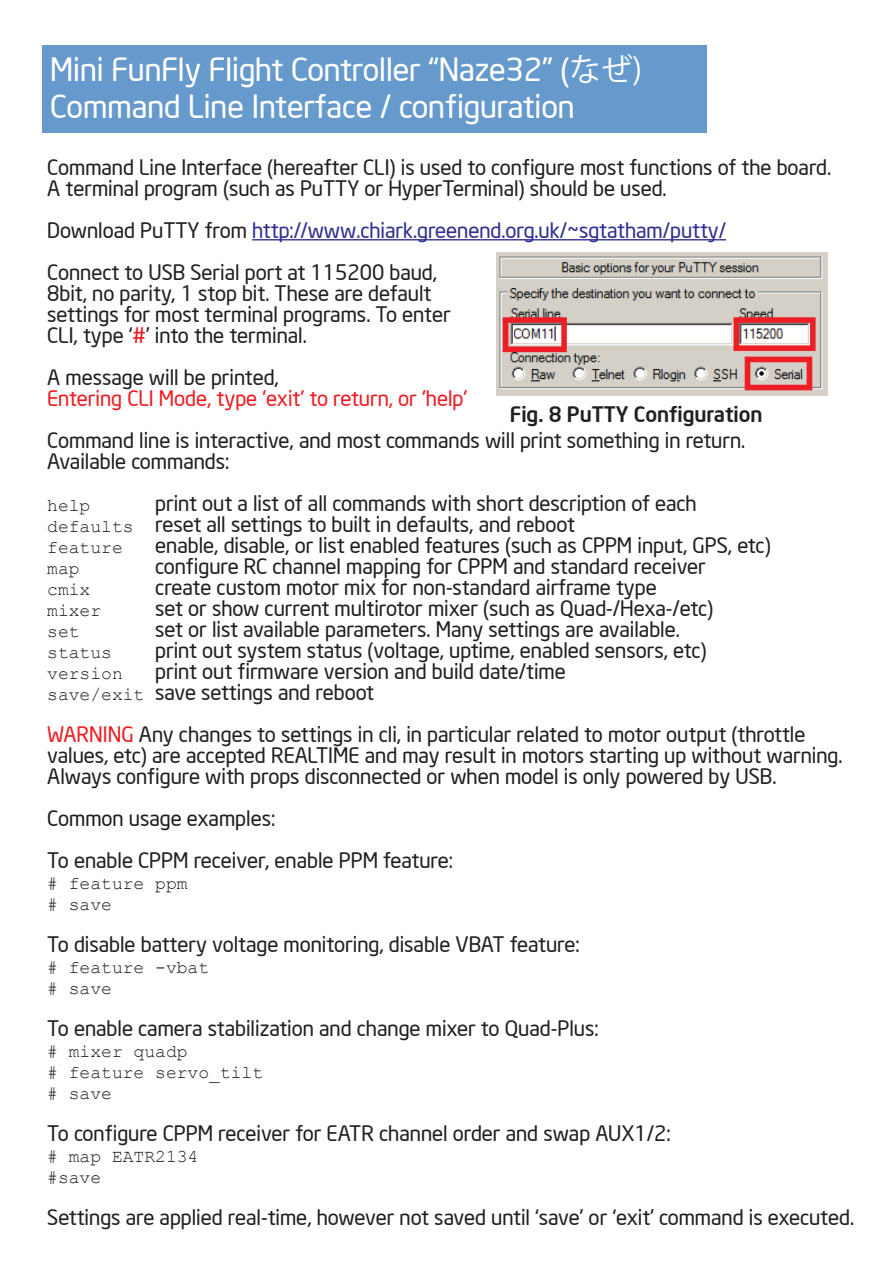
<style>
.page{position:relative;width:893px;height:1263px;background:#fff}
.page>*{position:absolute;margin:0;border:0;box-sizing:border-box;transform-origin:0 0}
.t1{font:31.5px/37.8px "Neo Sans Intel";color:#fff}
.t2{font:21px/21px "Neo Sans Intel";color:#231f20}
.t3{font:21px "Neo Sans Intel";color:#ee1d23}
.t4{font:500 21px "Neo Sans Intel";color:#231f20}
.t5{font:18px/21px "Courier New";color:#231f20}
.s1{font-family:"Koz Go Pro"}
.s2{color:#2e3092}
.s3{color:#ee1d23}
.s4{font-family:"Courier New";font-size:18px}
</style>
<div class="page">
<div style="left:42px;top:46px;width:664px;height:87px;background:#69c"></div>
<hr style="left:252px;top:239px;width:474px;height:1px;background:#2e3092">
<img style="left:496px;top:252px;width:332px;height:144px">
<h1 class="t1" style="left:50px;top:50px;width:594px">Mini FunFly Flight Controller “Naze32” (<span class="s1">なぜ)<br></span>Command Line Interface / configuration</h1>
<p class="t2" style="left:47px;top:157px;width:785px">Command Line Interface (hereafter CLI) is used to configure most functions of the board.<br>A terminal program (such as PuTTY or HyperTerminal) should be used.</p>
<p class="t2" style="left:47px;top:209px;width:680px;line-height:42px">Download PuTTY from <span class="s2">http://www.chiark.greenend.org.uk/~sgtatham/putty/<br></span>Connect to USB Serial port at 115200 baud,</p>
<p class="t2" style="left:47px;top:283px;width:405px">8bit, no parity, 1 stop bit. These are default settings for most terminal programs. To enter<br>CLI, type ‘<span class="s3">#</span>’ into the terminal.</p>
<p class="t2" style="left:47px;top:367px;width:233px">A message will be printed,</p>
<p class="t3" style="left:47px;top:385px;width:422px">Entering CLI Mode, type 'exit' to return, or 'help'</p>
<p class="t2" style="left:47px;top:430px;width:699px">Command line is interactive, and most commands will print something in return.<br>Available commands:</p>
<p class="t5" style="left:47px;top:494px;width:45px">help</p>
<p class="t4" style="left:510px;top:401px;width:254px">Fig. 8 PuTTY Configuration</p>
<p class="t2" style="left:47px;top:493px;width:651px;text-indent:108px">print out a list of all commands with short description of each <span class="s4">defaults</span> reset all settings to built in defaults, and reboot</p>
<p class="t5" style="left:47px;top:536px;width:77px">feature</p>
<p class="t2" style="left:155px;top:535px;width:617px">enable, disable, or list enabled features (such as CPPM input, GPS, etc)</p>
<p class="t5" style="left:47px;top:557px;width:34px">map</p>
<p class="t2" style="left:155px;top:556px;width:552px">configure RC channel mapping for CPPM and standard receiver</p>
<p class="t5" style="left:47px;top:578px;width:45px">cmix</p>
<p class="t2" style="left:155px;top:577px;width:503px">create custom motor mix for non-standard airframe type</p>
<p class="t5" style="left:47px;top:599px;width:56px">mixer</p>
<p class="t2" style="left:155px;top:598px;width:559px">set or show current multirotor mixer (such as Quad-/Hexa-/etc)</p>
<p class="t5" style="left:47px;top:620px;width:34px">set</p>
<p class="t2" style="left:155px;top:619px;width:526px">set or list available parameters. Many settings are available.</p>
<p class="t5" style="left:47px;top:641px;width:66px">status</p>
<p class="t2" style="left:155px;top:640px;width:553px">print out system status (voltage, uptime, enabled sensors, etc)</p>
<p class="t5" style="left:47px;top:662px;width:77px">version</p>
<p class="t2" style="left:47px;top:661px;width:520px;text-indent:108px">print out firmware version and build date/time <span class="s4">save/exit</span> save settings and reboot</p>
<p class="t2" style="left:47px;top:724px;width:797px"><span class="s3">WARNING</span> Any changes to settings in cli, in particular related to motor output (throttle values, etc) are accepted REALTIME and may result in motors starting up without warning.<br>Always configure with props disconnected or when model is only powered by USB.</p>
<p class="t2" style="left:47px;top:797px;width:407px;line-height:42px">Common usage examples:<br>To enable CPPM receiver, enable PPM feature:</p>
<p class="t5" style="left:47px;top:872px;width:142px"># feature ppm # save</p>
<p class="t2" style="left:47px;top:934px;width:534px">To disable battery voltage monitoring, disable VBAT feature:</p>
<p class="t5" style="left:47px;top:956px;width:164px"># feature -vbat # save</p>
<p class="t2" style="left:47px;top:1018px;width:553px">To enable camera stabilization and change mixer to Quad-Plus:</p>
<p class="t5" style="left:47px;top:1040px;width:218px"># mixer quadp<br># feature servo_tilt # save</p>
<p class="t2" style="left:47px;top:1123px;width:625px">To configure CPPM receiver for EATR channel order and swap AUX1/2:</p>
<p class="t5" style="left:47px;top:1145px;width:153px"># map EATR2134 #save</p>
<p class="t2" style="left:47px;top:1207px;width:808px">Settings are applied real-time, however not saved until ‘save’ or ‘exit’ command is executed.</p>
</div>
